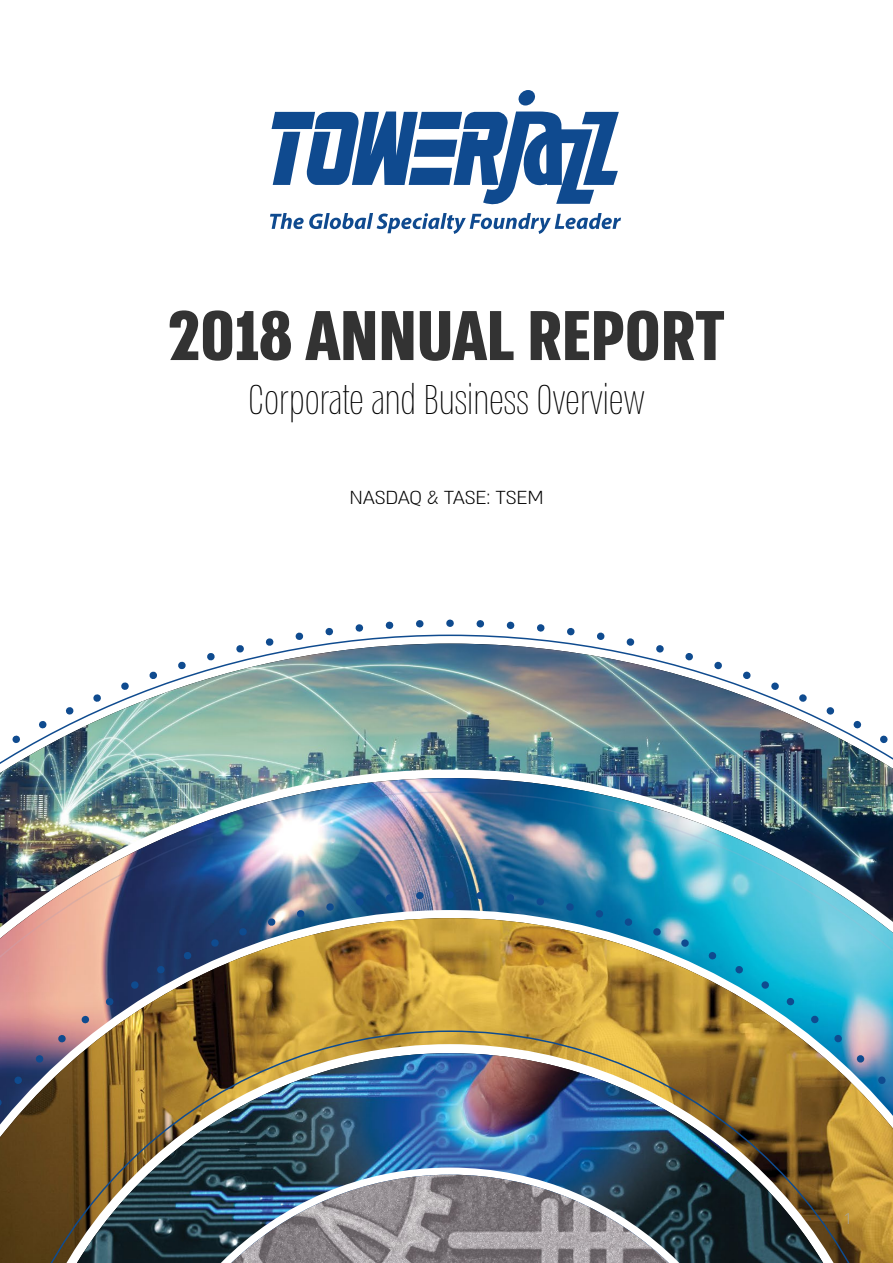
<style>
.page{position:relative;width:893px;height:1263px;background:#fff}
.page>*{position:absolute;margin:0;border:0;box-sizing:border-box;transform-origin:0 0}
.t1{font:700 81px "Almoni Tzar DL4.0 AAA";color:#333}
.t2{font:48px "Almoni Tzar DL4.0 AAA U Light";color:#000;scale:.93 1}
.t3{font:300 21.75px "Almoni Neue DL4.0 AAA";letter-spacing:-.005em;color:#000}
.t4{font:300 15px "Open Sans";color:#a7a9ac}
</style>
<div class="page">
<svg style="left:518px;top:90px;width:17px;height:16px"></svg>
<svg style="left:270px;top:112px;width:351px;height:122px"></svg>
<img style="left:458px;top:620px;width:435px;height:171px">
<img style="left:0;top:620px;width:428px;height:171px">
<img style="left:0;top:791px;width:893px;height:239px">
<svg style="left:428px;top:1030px;width:29px;height:233px;background:#6b88a4"></svg>
<img style="left:457px;top:887px;width:436px;height:376px">
<img style="left:0;top:888px;width:428px;height:375px">
<h1 class="t1" style="left:168px;top:271px;width:558px">2018 ANNUAL REPORT</h1>
<h1 class="t2" style="left:248px;top:362px;width:428px">Corporate and Business Overview</h1>
<p class="t3" style="left:349px;top:481px;width:196px">NASDAQ &amp; TASE: TSEM</p>
<p class="t4" style="left:844px;top:1208px;width:10px">1</p>
</div>
